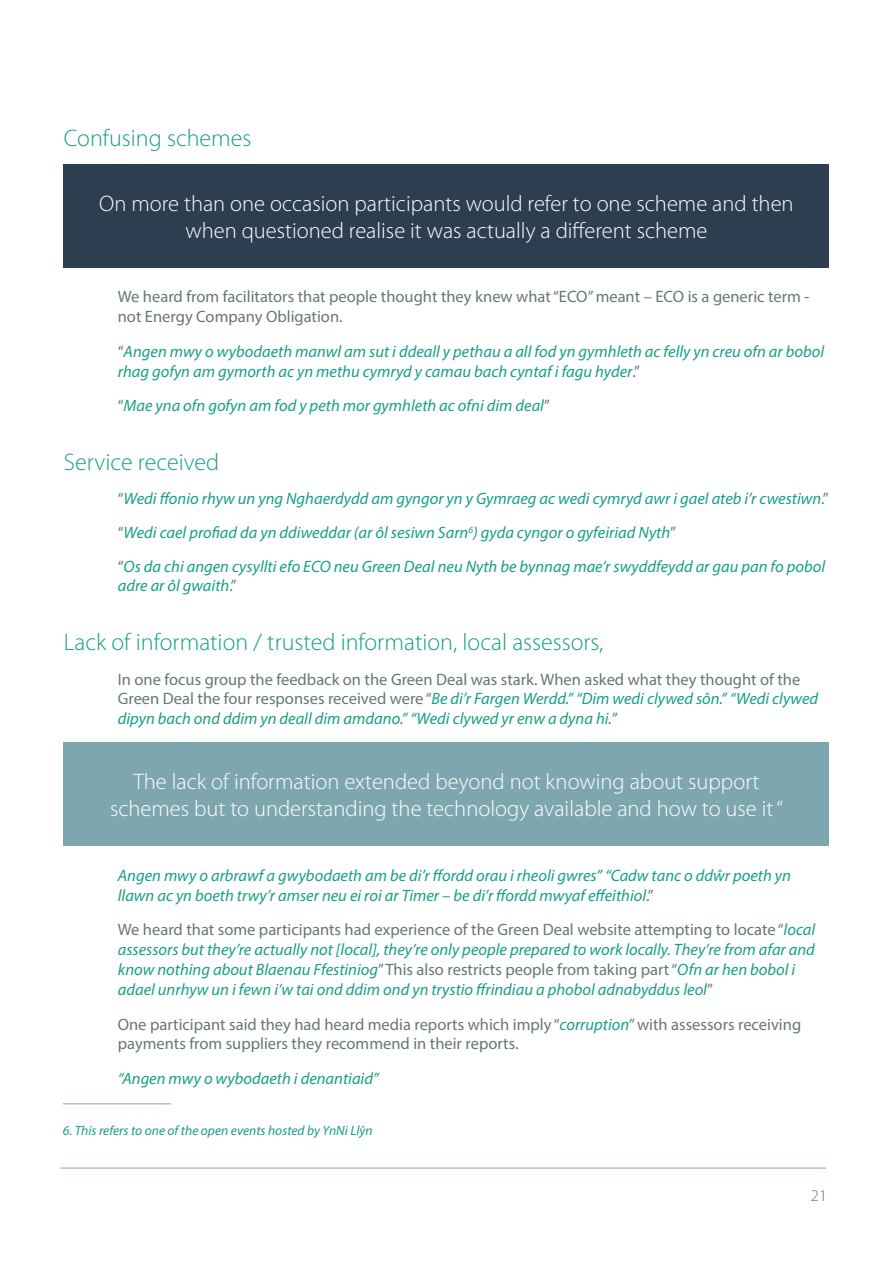
<style>
.page{position:relative;width:893px;height:1263px;background:#fff}
.page>*{position:absolute;margin:0;border:0;box-sizing:border-box;transform-origin:0 0}
.Heading_6{font:300 24px "Myriad Pro";color:#169f85}
.t1{font:300 22.5px/27px "Myriad Pro";color:#fff;text-align:center}
.t2{font:italic 16.5px/19.8px "Myriad Pro";color:#169f85}
.t3{font:16.5px/19.8px "Myriad Pro";color:#667775}
.t4{font:300 16.5px "Myriad Pro";color:#667775}
.Footnote_text{font:italic 13.5px "Myriad Pro";color:#169f85}
.s1{font-style:normal;color:#667775}
.s2{font-style:italic;color:#169f85}
</style>
<div class="page">
<hr style="left:61px;top:1168px;width:765px;height:1px;background:#7ea6ae">
<div style="left:64px;top:164px;width:765px;height:103px;background:#2d3e50"></div>
<div style="left:64px;top:742px;width:765px;height:104px;background:#7ea6ae"></div>
<hr style="left:63px;top:1103px;width:108px;height:1px;background:#7ea6ae">
<p class="Heading_6" style="left:64px;top:124px;width:189px">Confusing schemes</p>
<p class="t1" style="left:99px;top:190px;width:696px">On more than one occasion participants would refer to one scheme and then when questioned realise it was actually a different scheme</p>
<p class="t3" style="left:118px;top:286px;width:693px">We heard from facilitators that people thought they knew what “ECO” meant – ECO is a generic term - not Energy Company Obligation.</p>
<p class="t2" style="left:118px;top:341px;width:708px"><span class="s1">“</span>Angen mwy o wybodaeth manwl am sut i ddeall y pethau a all fod yn gymhleth ac felly yn creu ofn ar bobol rhag gofyn am gymorth ac yn methu cymryd y camau bach cyntaf i fagu hyder<span class="s1">.”</span></p>
<p class="t2" style="left:118px;top:396px;width:434px"><span class="s1">“</span>Mae yna ofn gofyn am fod y peth mor gymhleth ac ofni dim deal<span class="s1">”</span></p>
<p class="Heading_6" style="left:64px;top:449px;width:157px">Service received</p>
<p class="t2" style="left:118px;top:488px;width:712px"><span class="s1">“</span>Wedi ffonio rhyw un yng Nghaerdydd am gyngor yn y Gymraeg ac wedi cymryd awr i gael ateb i’r cwestiwn<span class="s1">.”</span></p>
<p class="t2" style="left:118px;top:522px;width:560px"><span class="s1">“</span>Wedi cael profiad da yn ddiweddar (ar ôl sesiwn Sarn<sup>6</sup>) gyda cyngor o gyfeiriad Nyth<span class="s1">”</span></p>
<p class="t2" style="left:118px;top:557px;width:709px;line-height:18.9px"><span class="s1">“</span>Os da chi angen cysyllti efo ECO neu Green Deal neu Nyth be bynnag mae’r swyddfeydd ar gau pan fo pobol adre ar ôl gwaith<span class="s1">.”</span></p>
<p class="Heading_6" style="left:64px;top:629px;width:541px">Lack of information / trusted information, local assessors,</p>
<p class="t3" style="left:118px;top:669px;width:702px">In one focus group the feedback on the Green Deal was stark. When asked what they thought of the<br>Green Deal the four responses received were “<span class="s2">Be di’r Fargen Werdd.” “Dim wedi clywed sôn.” “Wedi clywed dipyn bach ond ddim yn deall dim amdano.” “Wedi clywed yr enw a dyna hi.</span>”</p>
<p class="t1" style="left:110px;top:768px;width:674px">The lack of information extended beyond not knowing about support schemes but to understanding the technology available and how to use it “</p>
<p class="t2" style="left:118px;top:865px;width:675px">Angen mwy o arbrawf a gwybodaeth am be di’r ffordd orau i rheoli gwres” “Cadw tanc o ddŵr poeth yn llawn ac yn boeth trwy’r amser neu ei roi ar Timer – be di’r ffordd mwyaf effeithiol<span class="s1">.”</span></p>
<p class="t2" style="left:118px;top:920px;width:699px"><span class="s1">We heard that some participants had experience of the Green Deal website attempting to locate “</span>local assessors but they’re actually not [local], they’re only people prepared to work locally. They’re from afar and know nothing about Blaenau Ffestiniog<span class="s1">” This also restricts people from taking part “</span>Ofn ar hen bobol i adael unrhyw un i fewn i’w tai ond ddim ond yn trystio ffrindiau a phobol adnabyddus leol<span class="s1">”</span></p>
<p class="t3" style="left:118px;top:1014px;width:685px">One participant said they had heard media reports which imply “<span class="s2">corruption</span>” with assessors receiving payments from suppliers they recommend in their reports.</p>
<p class="t2" style="left:118px;top:1068px;width:262px">“Angen mwy o wybodaeth i denantiaid”</p>
<p class="Footnote_text" style="left:63px;top:1122px;width:311px">6. This refers to one of the open events hosted by YnNi Llŷn</p>
<p class="t4" style="left:811px;top:1186px;width:18px">21</p>
</div>
